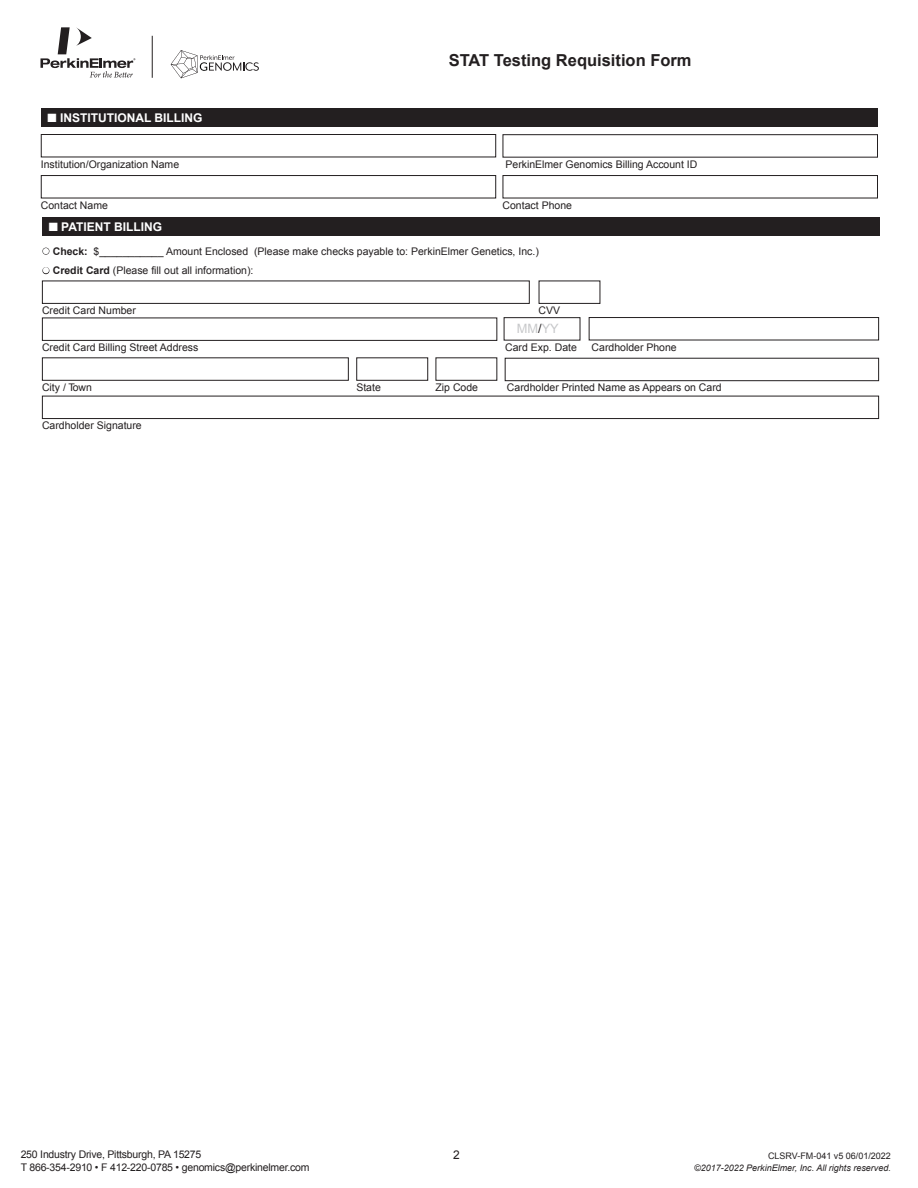
<style>
.page{position:relative;width:918px;height:1188px;background:#fff}
.page>*{position:absolute;margin:0;border:0;box-sizing:border-box;transform-origin:0 0}
.ParaStyle01-Leading{font:700 16.5px "Arial";color:#231f20}
.ParaStyle14-Leading{font:12.9px "Arial";color:#c7c8ca}
.ParaStyle01-Leading-2{font:700 12px "Arial";color:#fff}
.ParaStyle01-Leading-3{font:12px "Arial";color:#231f20}
.ParaStyle01-Leading-4{font:10.5px "Arial";color:#231f20}
.ParaStyle04-Leading{font:10.5px "Arial";color:#231f20}
.ParaStyle04-Leading-2{font:10.5px/13.5px "Arial";letter-spacing:-.02em;color:#231f20}
.ParaStyle14-Leading-2{font:10.5px "Arial";color:#231f20}
.t1{font:italic 9px "Arial";color:#231f20}
.t2{font:9px "Arial";color:#231f20}
.s1{font-weight:700}
.s2{color:#231f20}
</style>
<div class="page">
<svg style="left:40px;top:27px;width:95px;height:51px"></svg>
<hr style="left:152px;top:36px;width:1px;height:42px;background:#231f20">
<svg style="left:171px;top:50px;width:88px;height:28px"></svg>
<div style="left:539px;top:281px;width:61px;height:23px;border:1px solid #231f20"></div>
<div style="left:42px;top:281px;width:488px;height:23px;border:1px solid #231f20"></div>
<div style="left:42px;top:357px;width:307px;height:24px;border:1px solid #231f20"></div>
<div style="left:356px;top:357px;width:72px;height:24px;border:1px solid #231f20"></div>
<div style="left:436px;top:357px;width:61px;height:24px;border:1px solid #231f20"></div>
<div style="left:42px;top:318px;width:455px;height:23px;border:1px solid #231f20"></div>
<div style="left:589px;top:317px;width:290px;height:23px;border:1px solid #231f20"></div>
<div style="left:504px;top:317px;width:76px;height:24px;border:1px solid #231f20"></div>
<div style="left:505px;top:358px;width:374px;height:23px;border:1px solid #231f20"></div>
<div style="left:42px;top:396px;width:837px;height:23px;border:1px solid #231f20"></div>
<div style="left:42px;top:217px;width:837px;height:19px;background:#231f20"></div>
<div style="left:41px;top:108px;width:837px;height:19px;background:#231f20"></div>
<div style="left:41px;top:134px;width:455px;height:23px;border:1px solid #231f20"></div>
<div style="left:503px;top:134px;width:375px;height:24px;border:1px solid #231f20"></div>
<div style="left:41px;top:175px;width:455px;height:23px;border:1px solid #231f20"></div>
<div style="left:503px;top:175px;width:375px;height:23px;border:1px solid #231f20"></div>
<p class="ParaStyle01-Leading" style="left:449px;top:49px;width:244px">STAT Testing Requisition Form</p>
<p class="ParaStyle01-Leading-2" style="left:48px;top:110px;width:156px">■ INSTITUTIONAL BILLING</p>
<p class="ParaStyle01-Leading-4" style="left:41px;top:157px;width:140px">Institution/Organization Name</p>
<p class="ParaStyle01-Leading-4" style="left:505px;top:158px;width:193px">PerkinElmer Genomics Billing Account ID</p>
<p class="ParaStyle01-Leading-4" style="left:41px;top:198px;width:69px">Contact Name</p>
<p class="ParaStyle01-Leading-4" style="left:503px;top:199px;width:71px">Contact Phone</p>
<p class="ParaStyle01-Leading-2" style="left:49px;top:219px;width:115px">■ PATIENT BILLING</p>
<p class="ParaStyle04-Leading" style="left:42px;top:244px;width:498px">● <span class="s1">Check:</span> $___________ Amount Enclosed (Please make checks payable to: PerkinElmer Genetics, Inc.)</p>
<p class="ParaStyle04-Leading" style="left:42px;top:264px;width:213px">● <span class="s1">Credit Card</span> (Please fill out all information):</p>
<p class="ParaStyle01-Leading-4" style="left:42px;top:304px;width:95px">Credit Card Number</p>
<p class="ParaStyle01-Leading-4" style="left:539px;top:304px;width:23px">CVV</p>
<p class="ParaStyle14-Leading" style="left:517px;top:320px;width:44px">MM<span class="s2">/</span>YY</p>
<p class="ParaStyle14-Leading-2" style="left:505px;top:341px;width:73px">Card Exp. Date</p>
<p class="ParaStyle01-Leading-4" style="left:507px;top:381px;width:216px">Cardholder Printed Name as Appears on Card</p>
<p class="ParaStyle01-Leading-4" style="left:42px;top:341px;width:158px">Credit Card Billing Street Address</p>
<p class="ParaStyle01-Leading-4" style="left:592px;top:341px;width:87px">Cardholder Phone</p>
<p class="ParaStyle01-Leading-4" style="left:42px;top:380px;width:51px">City / Town</p>
<p class="ParaStyle01-Leading-4" style="left:356px;top:380px;width:26px">State</p>
<p class="ParaStyle01-Leading-4" style="left:436px;top:380px;width:44px">Zip Code</p>
<p class="ParaStyle01-Leading-4" style="left:42px;top:419px;width:101px">Cardholder Signature</p>
<p class="ParaStyle04-Leading-2" style="left:21px;top:1148px;width:290px">250 Industry Drive, Pittsburgh, PA 15275<br>T 866-354-2910 • F 412-220-0785 • genomics@perkinelmer.com</p>
<p class="ParaStyle01-Leading-3" style="left:453px;top:1147px;width:8px">2</p>
<p class="t2" style="left:768px;top:1150px;width:124px">CLSRV-FM-041 v5 06/01/2022</p>
<p class="t1" style="left:694px;top:1162px;width:198px">©2017-2022 PerkinElmer, Inc. All rights reserved.</p>
</div>
